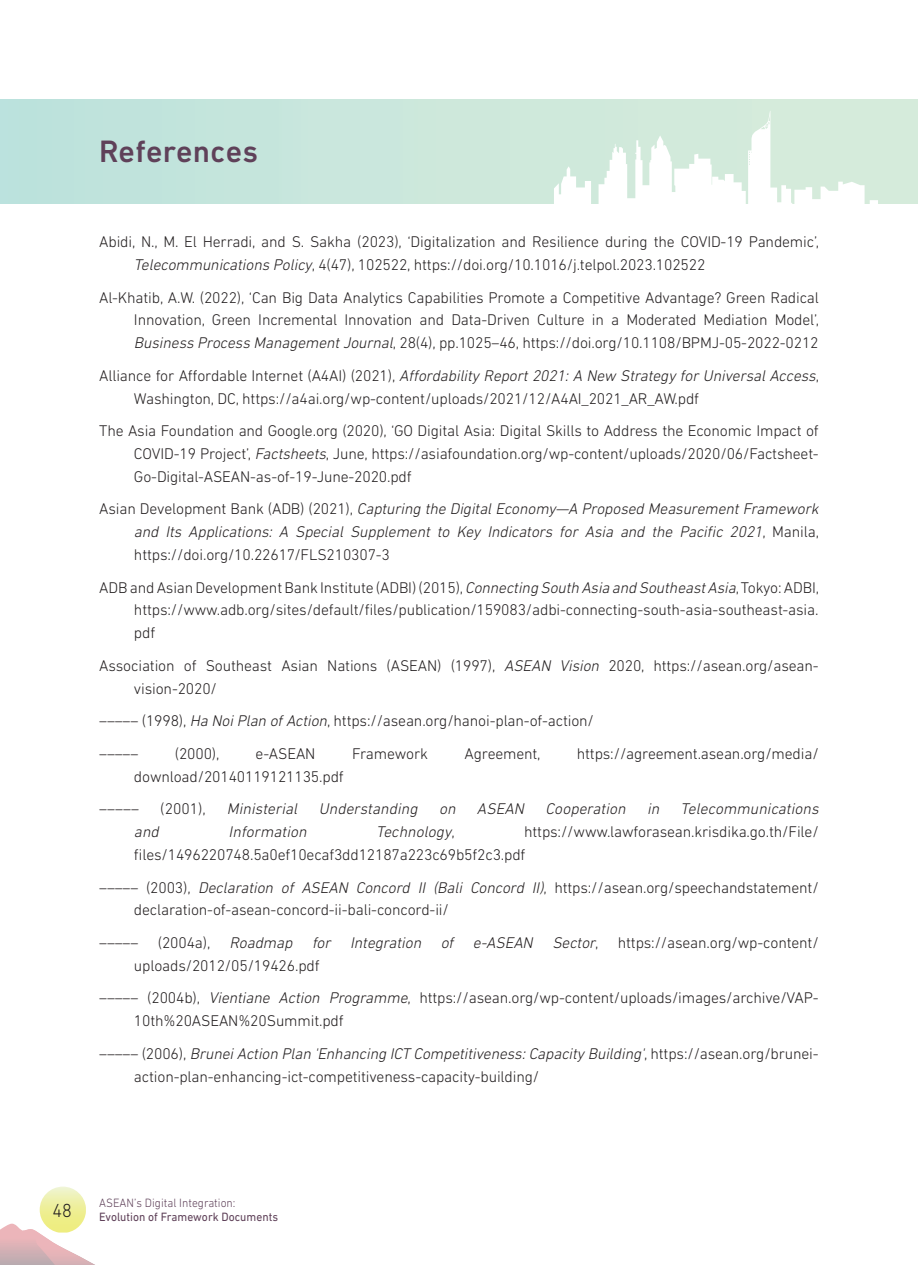
<style>
.page{position:relative;width:918px;height:1265px;background:#fff}
.page>*{position:absolute;margin:0;border:0;box-sizing:border-box;transform-origin:0 0}
.Chapter-OldPeop2{font:500 31.5px "DIN Next LT Pro";letter-spacing:.01em;color:#5f4159}
.t1{font:300 19.25px "DIN Next LT Pro";color:#231f20;scale:.95 1}
.Body_Text-OldPeop2nd{font:300 15.75px/22.8px "DIN Next LT Pro";letter-spacing:-.01em;color:#231f20}
.Body_Text-OldPeop2nd-2{font:italic 300 15.75px/22.8px "DIN Next LT Pro";color:#231f20}
.t2{font:12.25px "DIN Next LT Pro";color:#5f4159;scale:.95 1}
.t3{font:300 12.25px "DIN Next LT Pro";color:#5f4159;scale:.95 1}
.s1{font-style:italic}
.s2{font-style:normal}
</style>
<div class="page">
<div style="left:0;top:99px;width:918px;height:104px;background:linear-gradient(to right,#bde2dd,#d9ecdb)"></div>
<svg style="left:518px;top:111px;width:360px;height:93px"></svg>
<svg style="left:0;top:1187px;width:95px;height:78px"></svg>
<p class="Chapter-OldPeop2" style="left:99px;top:133px;width:160px">References</p>
<p class="Body_Text-OldPeop2nd" style="left:134px;top:230px;width:686px;text-indent:-35px">Abidi, N., M. El Herradi, and S. Sakha (2023), ‘Digitalization and Resilience during the COVID-19 Pandemic’,<br><span class="s1">Telecommunications Policy</span>, 4(47), 102522, https://doi.org/10.1016/j.telpol.2023.102522</p>
<p class="Body_Text-OldPeop2nd" style="left:134px;top:286px;width:686px;text-align:justify;text-indent:-35px">Al-Khatib, A.W. (2022), ‘Can Big Data Analytics Capabilities Promote a Competitive Advantage? Green Radical Innovation, Green Incremental Innovation and Data-Driven Culture in a Moderated Mediation Model’, <span class="s1">Business Process ManagementJournal</span>, 28(4), pp.1025–46, https://doi.org/10.1108/BPMJ-05-2022-0212</p>
<p class="Body_Text-OldPeop2nd" style="left:134px;top:364px;width:687px;text-indent:-35px">A l l i a n c e fo r Affo rd a b l e I n t e r n e t (A4A I ) ( 2 0 2 1 ) , <span class="s1">Affordability Report2021:A New Strategy forUniversalAccess</span>,<br>Washington, DC, https://a4ai.org/wp-content/uploads/2021/12/A4AI_2021_AR_AW.pdf</p>
<p class="Body_Text-OldPeop2nd" style="left:134px;top:419px;width:686px;text-align:justify;text-indent:-35px">The Asia Foundation and Google.org (2020), ‘GO Digital Asia: Digital Skills to Address the Economic Impact of COVID-19 Project’, <span class="s1">Factsheets</span>, June, https://asiafoundation.org/wp-content/uploads/2020/06/Factsheet-Go-Digital-ASEAN-as-of-19-June-2020.pdf</p>
<p class="Body_Text-OldPeop2nd-2" style="left:134px;top:498px;width:690px;text-indent:-35px"><span class="s2">A s i a n D e v e l o p m e n t B a n k (A D B ) ( 2 0 2 1 ) ,</span> Capturing the DigitalEconomy—A Proposed MeasurementFramework and Its Applications: A Special Supplement to Key Indicators for Asia and the Pacific 2021<span class="s2">, M a n i l a , https://doi.org/10.22617/FLS210307-3</span></p>
<p class="Body_Text-OldPeop2nd" style="left:134px;top:576px;width:686px;text-align:justify;text-indent:-35px">ADB and Asian Development Bank Institute (ADBI) (2015), <span class="s1">Connecting South Asia and SoutheastAsia</span>, Tokyo: ADBI, https://www.adb.org/sites/default/files/publication/159083/adbi-connecting-south-asia-southeast-asia. pdf</p>
<p class="Body_Text-OldPeop2nd" style="left:134px;top:654px;width:686px;text-indent:-35px">Association of Southeast Asian Nations (ASEAN) (1997), <span class="s1">ASEAN Vision</span> 2020, https://asean.org/asean&shy;vision-2020/</p>
<p class="Body_Text-OldPeop2nd" style="left:99px;top:709px;width:496px">––––– (1998), <span class="s1">Ha NoiPlan ofAction</span>, https://asean.org/hanoi-plan-of-action/</p>
<p class="Body_Text-OldPeop2nd" style="left:99px;top:742px;width:41px">–––––</p>
<p class="Body_Text-OldPeop2nd" style="left:175px;top:742px;width:46px">(2000),</p>
<p class="Body_Text-OldPeop2nd" style="left:256px;top:742px;width:61px">e-ASEAN</p>
<p class="Body_Text-OldPeop2nd" style="left:352px;top:742px;width:77px">Framework</p>
<p class="Body_Text-OldPeop2nd" style="left:464px;top:742px;width:78px">Agreement,</p>
<p class="Body_Text-OldPeop2nd" style="left:577px;top:742px;width:243px">https://agreement.asean.org/media/</p>
<p class="Body_Text-OldPeop2nd" style="left:134px;top:765px;width:211px">download/20140119121135.pdf</p>
<p class="Body_Text-OldPeop2nd" style="left:99px;top:797px;width:41px">–––––</p>
<p class="Body_Text-OldPeop2nd" style="left:160px;top:797px;width:47px">(2001),</p>
<p class="Body_Text-OldPeop2nd-2" style="left:227px;top:797px;width:597px">Ministerial Understanding on ASEAN Cooperation in Telecommunications</p>
<p class="Body_Text-OldPeop2nd-2" style="left:134px;top:820px;width:30px">and</p>
<p class="Body_Text-OldPeop2nd-2" style="left:229px;top:820px;width:83px">Information</p>
<p class="Body_Text-OldPeop2nd-2" style="left:376px;top:820px;width:80px">Technology<span class="s2">,</span></p>
<p class="Body_Text-OldPeop2nd" style="left:134px;top:820px;width:686px;text-indent:390px">https://www.lawforasean.krisdika.go.th/File/ files/1496220748.5a0ef10ecaf3dd12187a223c69b5f2c3.pdf</p>
<p class="Body_Text-OldPeop2nd" style="left:134px;top:876px;width:686px;text-indent:-35px">––––– (2003), <span class="s1">Declaration of ASEAN Concord II (Bali Concord II)</span>, https://asean.org/speechandstatement/ declaration-of-asean-concord-ii-bali-concord-ii/</p>
<p class="Body_Text-OldPeop2nd" style="left:134px;top:931px;width:686px;text-indent:-35px">––––– (2004a), <span class="s1">Roadmap for Integration of e-ASEAN Sector</span>, https://asean.org/wp-content/ uploads/2012/05/19426.pdf</p>
<p class="Body_Text-OldPeop2nd" style="left:134px;top:986px;width:686px;text-indent:-35px">––––– (2004b), <span class="s1">Vientiane Action Programme</span>, https://asean.org/wp-content/uploads/images/archive/VAP-<br>10th%20ASEAN%20Summit.pdf</p>
<p class="Body_Text-OldPeop2nd" style="left:134px;top:1042px;width:686px;text-indent:-35px">––––– ( 2 0 0 6 ) , <span class="s1">BruneiAction Plan 'Enhancing ICT Competitiveness:Capacity Building'</span>, h t t p s : / / a s e a n . o rg / b r u n e i - action-plan-enhancing-ict-competitiveness-capacity-building/</p>
<p class="t1" style="left:52px;top:1199px;width:22px">48</p>
<p class="t3" style="left:99px;top:1196px;width:145px">ASEAN’s Digital Integration:</p>
<p class="t2" style="left:99px;top:1210px;width:190px">Evolution of Framework Documents</p>
</div>
